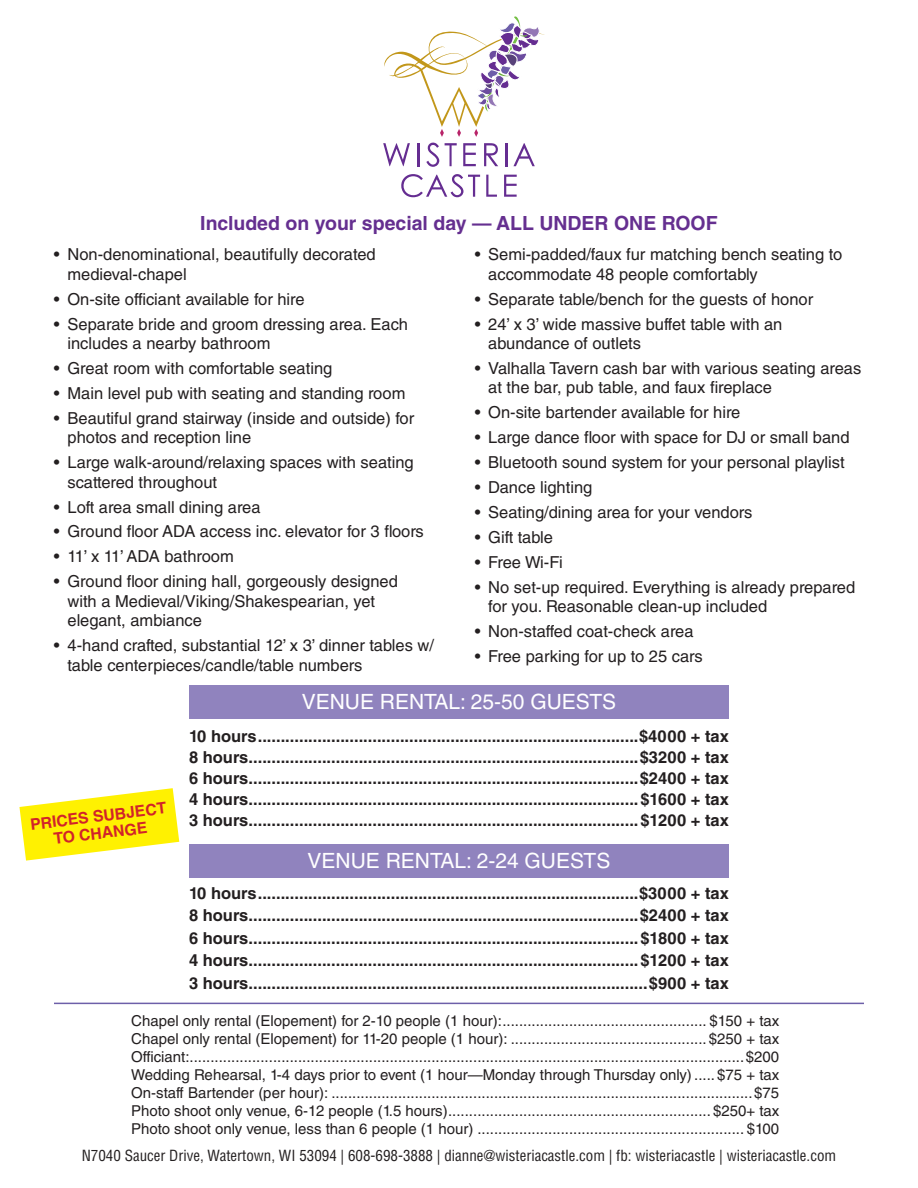
<style>
.page{position:relative;width:918px;height:1188px;background:#fff}
.page>*{position:absolute;margin:0;border:0;box-sizing:border-box;transform-origin:0 0}
.t1{font:21px "Helvetica LT Std";color:#fff}
.t2{font:700 19.5px "Helvetica LT Std";color:#652f90}
.t3{font:16.5px/19.5px "Helvetica LT Std";color:#231f20}
.t4{font:700 16.5px/21px "Helvetica LT Std";color:#231f20;text-align:justify}
.t5{font:700 15.75px/17px "Helvetica LT Std";color:#d1232a;text-align:center}
.t6{font:15px/18px "Helvetica LT Std";color:#231f20;text-align:justify}
.t7{font:condensed 15px "Helvetica LT Std";color:#231f20}
</style>
<div class="page">
<div style="left:189px;top:685px;width:540px;height:33px;background:#9083be"></div>
<div style="left:189px;top:844px;width:540px;height:33px;background:#9083be"></div>
<svg style="left:383px;top:143px;width:27px;height:23px"></svg>
<hr style="left:417px;top:143px;width:2px;height:23px;background:#652d91">
<svg style="left:426px;top:143px;width:13px;height:24px"></svg>
<svg style="left:445px;top:143px;width:12px;height:23px"></svg>
<svg style="left:463px;top:143px;width:13px;height:23px"></svg>
<svg style="left:484px;top:143px;width:14px;height:23px"></svg>
<hr style="left:506px;top:143px;width:2px;height:23px;background:#652d91">
<svg style="left:513px;top:143px;width:22px;height:23px"></svg>
<svg style="left:401px;top:174px;width:79px;height:23px"></svg>
<svg style="left:486px;top:175px;width:11px;height:22px"></svg>
<svg style="left:504px;top:175px;width:13px;height:22px"></svg>
<svg style="left:384px;top:16px;width:161px;height:121px"></svg>
<hr style="left:54px;top:1003px;width:810px;height:1px;background:#6d5fa9">
<svg style="left:19px;top:788px;width:160px;height:73px"></svg>
<p class="t2" style="left:200px;top:211px;width:519px">Included on your special day — ALL UNDER ONE ROOF</p>
<p class="t3" style="left:67px;top:245px;width:310px;text-indent:-13px">• Non-denominational, beautifully decorated medieval-chapel</p>
<p class="t3" style="left:54px;top:289px;width:252px">• On-site officiant available for hire</p>
<p class="t3" style="left:67px;top:314px;width:342px;text-indent:-13px">• Separate bride and groom dressing area. Each includes a nearby bathroom</p>
<p class="t3" style="left:54px;top:358px;width:280px">• Great room with comfortable seating</p>
<p class="t3" style="left:54px;top:383px;width:353px">• Main level pub with seating and standing room</p>
<p class="t3" style="left:67px;top:408px;width:348px;text-indent:-13px">• Beautiful grand stairway (inside and outside) for photos and reception line</p>
<p class="t3" style="left:67px;top:453px;width:348px;text-indent:-13px">• Large walk-around/relaxing spaces with seating scattered throughout</p>
<p class="t3" style="left:54px;top:497px;width:208px">• Loft area small dining area</p>
<p class="t3" style="left:54px;top:522px;width:371px">• Ground floor ADA access inc. elevator for 3 floors</p>
<p class="t3" style="left:54px;top:547px;width:181px">• 11’ x 11’ ADA bathroom</p>
<p class="t3" style="left:67px;top:572px;width:332px;text-indent:-13px">• Ground floor dining hall, gorgeously designed with a Medieval/Viking/Shakespearian, yet elegant, ambiance</p>
<p class="t3" style="left:67px;top:636px;width:368px;text-indent:-13px">• 4-hand crafted, substantial 12’ x 3’ dinner tables w/ table centerpieces/candle/table numbers</p>
<p class="t3" style="left:488px;top:245px;width:356px;text-indent:-13px">• Semi-padded/faux fur matching bench seating to accommodate 48 people comfortably</p>
<p class="t3" style="left:475px;top:289px;width:340px">• Separate table/bench for the guests of honor</p>
<p class="t3" style="left:488px;top:314px;width:296px;text-indent:-13px">• 24’ x 3’ wide massive buffet table with an abundance of outlets</p>
<p class="t3" style="left:488px;top:358px;width:375px;text-indent:-13px">• Valhalla Tavern cash bar with various seating areas at the bar, pub table, and faux fireplace</p>
<p class="t3" style="left:475px;top:403px;width:267px">• On-site bartender available for hire</p>
<p class="t3" style="left:475px;top:428px;width:376px">• Large dance floor with space for DJ or small band</p>
<p class="t3" style="left:475px;top:453px;width:372px">• Bluetooth sound system for your personal playlist</p>
<p class="t3" style="left:475px;top:478px;width:119px">• Dance lighting</p>
<p class="t3" style="left:475px;top:502px;width:279px">• Seating/dining area for your vendors</p>
<p class="t3" style="left:475px;top:527px;width:80px">• Gift table</p>
<p class="t3" style="left:475px;top:552px;width:90px">• Free Wi-Fi</p>
<p class="t3" style="left:488px;top:577px;width:369px;text-indent:-13px">• No set-up required. Everything is already prepared for you. Reasonable clean-up included</p>
<p class="t3" style="left:475px;top:621px;width:220px">• Non-staffed coat-check area</p>
<p class="t3" style="left:475px;top:646px;width:229px">• Free parking for up to 25 cars</p>
<p class="t5" style="left:29px;top:816px;width:138px;rotate:-7deg">PRICES SUBJECT<br>TO CHANGE</p>
<p class="t1" style="left:302px;top:690px;width:316px">VENUE RENTAL: 25-50 GUESTS</p>
<p class="t4" style="left:189px;top:725px;width:541px">10 hours...................................................................................$4000 + tax 8 hours.....................................................................................$3200 + tax 6 hours.....................................................................................$2400 + tax 4 hours.....................................................................................$1600 + tax 3 hours.....................................................................................$1200 + tax</p>
<p class="t1" style="left:308px;top:849px;width:304px">VENUE RENTAL: 2-24 GUESTS</p>
<p class="t4" style="left:189px;top:881px;width:541px;line-height:22.5px">10 hours...................................................................................$3000 + tax 8 hours.....................................................................................$2400 + tax 6 hours.....................................................................................$1800 + tax 4 hours.....................................................................................$1200 + tax 3 hours.......................................................................................$900 + tax</p>
<p class="t6" style="left:131px;top:1012px;width:650px">Chapel only rental (Elopement) for 2-10 people (1 hour):................................................. $150 + tax Chapel only rental (Elopement) for 11-20 people (1 hour): ............................................... $250 + tax Officiant:.....................................................................................................................................$200<br>Wedding Rehearsal, 1-4 days prior to event (1 hour—Monday through Thursday only)..... $75 + tax On-staff Bartender (per hour): .....................................................................................................$75<br>Photo shoot only venue, 6-12 people (1.5 hours)............................................................... $250+ tax Photo shoot only venue, less than 6 people (1 hour) ................................................................ $100</p>
<p class="t7" style="left:82px;top:1146px;width:756px">N7040 Saucer Drive, Watertown, WI 53094 | 608-698-3888 | dianne@wisteriacastle.com | fb: wisteriacastle | wisteriacastle.com</p>
</div>
